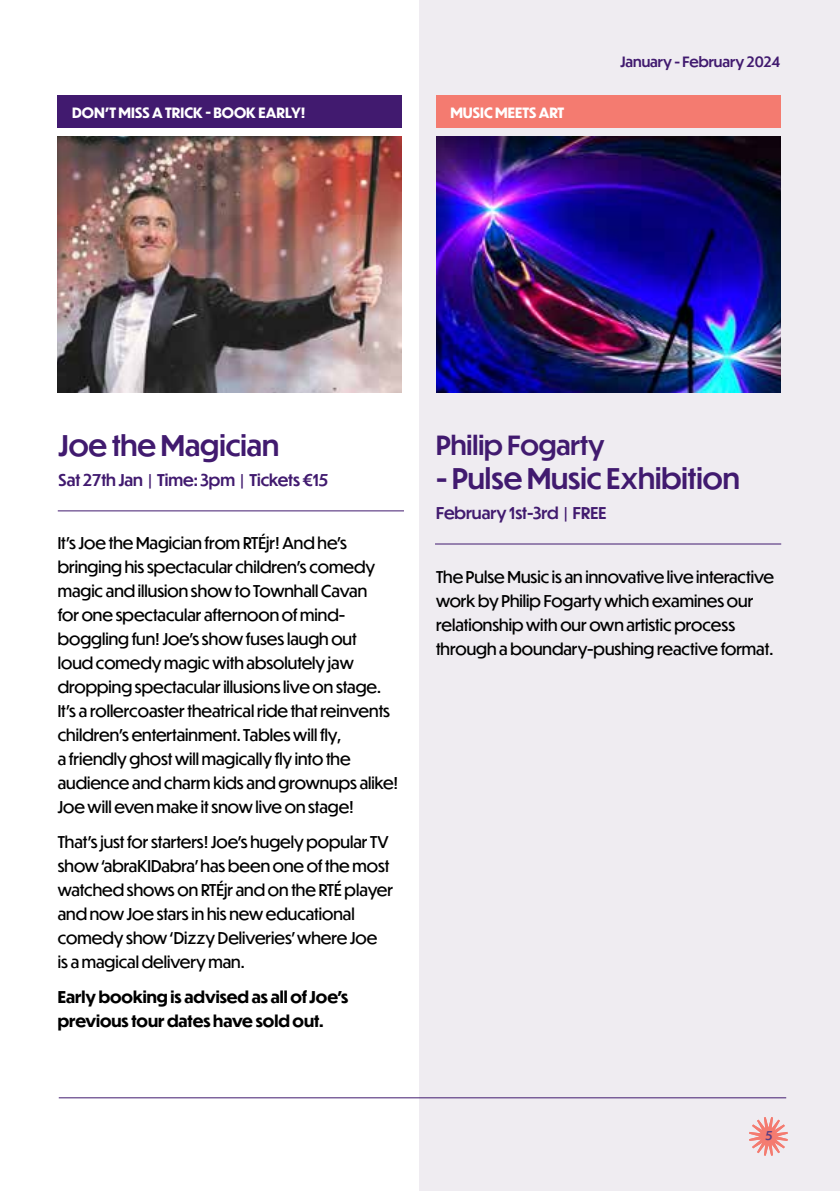
<style>
.page{position:relative;width:840px;height:1191px;background:#fff}
.page>*{position:absolute;margin:0;border:0;box-sizing:border-box;transform-origin:0 0}
.t1{font:500 28px "Dunbar Tall";color:#411a6f}
.t2{font:500 26px "Dunbar Tall";color:#411a6f}
.t3{font:16px/24px "Dunbar Tall";color:#000}
.t4{font:700 16px/24px "Dunbar Tall";color:#000}
.t5{font:500 16px "Dunbar Tall";color:#411a6f}
.t6{font:700 14px "Dunbar Tall";color:#fff}
.t7{font:500 14px "Dunbar Tall";color:#411a6f}
.t8{font:500 12px "Dunbar Tall";color:#5a3e82}
</style>
<div class="page">
<div style="left:419px;top:0;width:420px;height:1191px;background:#efecf1"></div>
<svg style="left:749px;top:1117px;width:38px;height:38px"></svg>
<img style="left:58px;top:137px;width:344px;height:255px">
<hr style="left:58px;top:510px;width:346px;height:1px;background:#411a6f">
<div style="left:58px;top:95px;width:344px;height:33px;background:#411a6f"></div>
<hr style="left:59px;top:1097px;width:726px;height:1px;background:#411a6f">
<img style="left:436px;top:137px;width:343px;height:255px">
<hr style="left:435px;top:543px;width:345px;height:1px;background:#411a6f">
<div style="left:436px;top:95px;width:343px;height:33px;background:#f47b70"></div>
<p class="t6" style="left:72px;top:102px;width:235px">DON’T MISS A TRICK - BOOK EARLY!</p>
<p class="t6" style="left:450px;top:102px;width:115px">MUSIC MEETS ART</p>
<p class="t7" style="left:620px;top:52px;width:161px">January - February 2024</p>
<h1 class="t1" style="left:59px;top:425px;width:222px">Joe the Magician</h1>
<p class="t5" style="left:59px;top:468px;width:271px">Sat 27th Jan | Time: 3pm | Tickets €15</p>
<p class="t3" style="left:58px;top:530px;width:342px">It’s Joe the Magician from RTÉjr! And he’s bringing his spectacular children’s comedy magic and illusion show to Townhall Cavan<br>for one spectacular afternoon of mind&shy;boggling fun! Joe’s show fuses laugh out<br>loud comedy magic with absolutely jaw dropping spectacular illusions live on stage.<br>It’s a rollercoaster theatrical ride that reinvents children’s entertainment. Tables will fly,<br>a friendly ghost will magically fly into the audience and charm kids and grownups alike!<br>Joe will even make it snow live on stage!</p>
<p class="t3" style="left:58px;top:829px;width:336px">That’s just for starters! Joe’s hugely popular TV show ‘abraKIDabra’ has been one of the most watched shows on RTÉjr and on the RTÉ player and now Joe stars in his new educational comedy show ‘Dizzy Deliveries’ where Joe<br>is a magical delivery man.</p>
<p class="t4" style="left:58px;top:985px;width:292px">Early booking is advised as all of Joe’s previous tour dates have sold out.</p>
<h2 class="t2" style="left:436px;top:426px;width:170px">Philip Fogarty</h2>
<h1 class="t1" style="left:436px;top:457px;width:305px">- Pulse Music Exhibition</h1>
<p class="t5" style="left:436px;top:501px;width:172px">February 1st-3rd | FREE</p>
<p class="t3" style="left:436px;top:564px;width:339px">The Pulse Music is an innovative live interactive work by Philip Fogarty which examines our relationship with our own artistic process through a boundary-pushing reactive format.</p>
<p class="t8" style="left:765px;top:1126px;width:9px">5</p>
</div>
